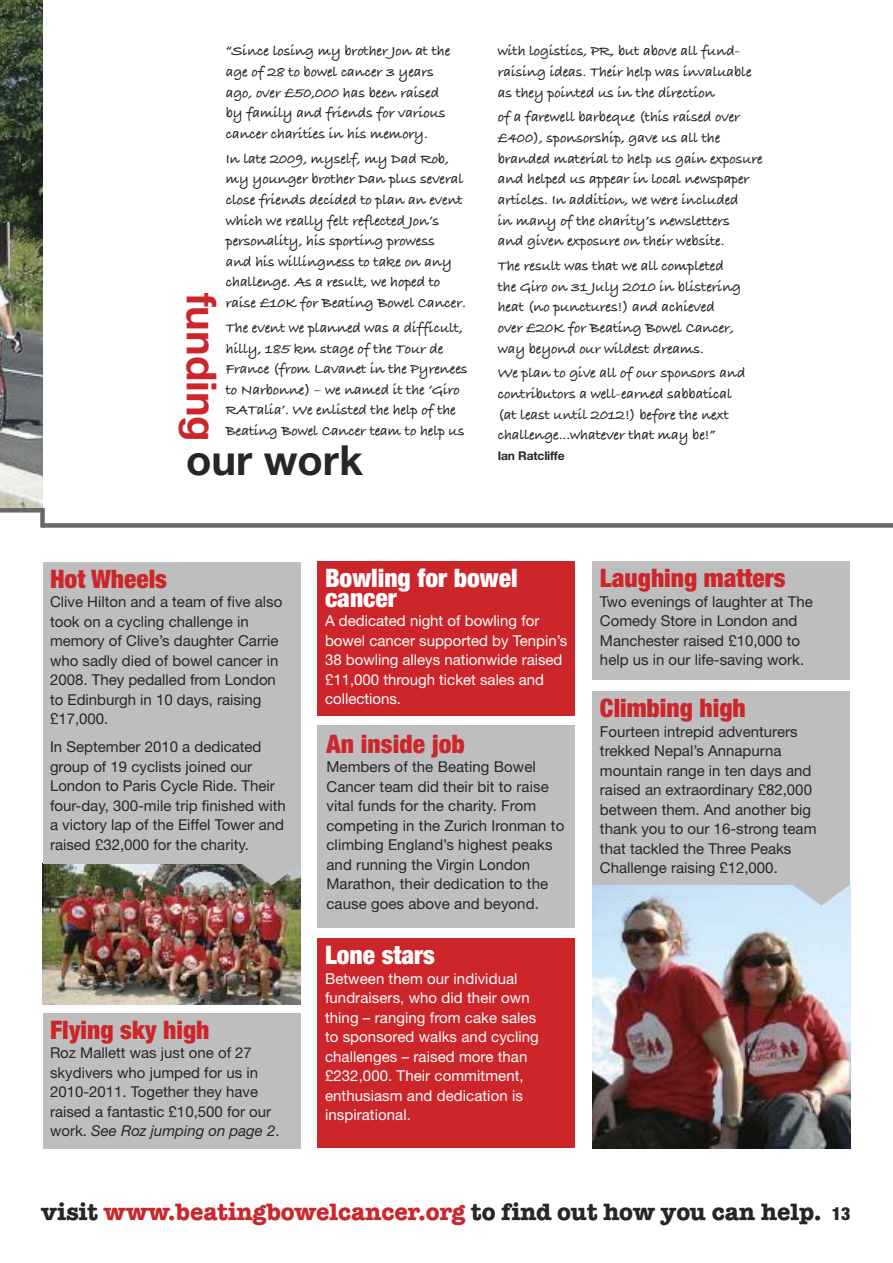
<style>
.page{position:relative;width:893px;height:1263px;background:#fff}
.page>*{position:absolute;margin:0;border:0;box-sizing:border-box;transform-origin:0 0}
.t1{font:700 41.55px "Helvetica Neue";color:#cc262b}
.t2{font:700 41.55px "Helvetica Neue";color:#272627}
.t3{font:900 condensed 25.5px "Helvetica Neue";color:#cc262b}
.t4{font:900 condensed 25.5px/19.5px "Helvetica Neue";color:#fff}
.t5{font:700 24px "American Typewriter";color:#272627}
.t6{font:15px/20.7px "Bradley Hand ITCTT Bold";letter-spacing:-.01em;color:#272627}
.t7{font:15px/19.5px "Helvetica Neue";color:#272627}
.t8{font:15px/19.5px "Helvetica Neue";letter-spacing:.005em;color:#fff}
.t9{font:700 12px "Helvetica Neue";letter-spacing:-.01em;color:#272627}
.s1{font-style:italic}
.s2{color:#cc262b}
.s3{font-family:"Helvetica Neue";font-weight:900;font-stretch:condensed;font-size:18px}
</style>
<div class="page">
<img style="left:43px;top:864px;width:257px;height:140px">
<img style="left:592px;top:884px;width:258px;height:264px">
<div style="left:43px;top:1013px;width:257px;height:135px;background:#bebebe"></div>
<div style="left:592px;top:561px;width:258px;height:119px;background:#bebebe"></div>
<div style="left:592px;top:691px;width:258px;height:193px;background:#bebebe"></div>
<div style="left:317px;top:725px;width:258px;height:203px;background:#bebebe"></div>
<div style="left:317px;top:938px;width:258px;height:210px;background:#cc262b"></div>
<div style="left:317px;top:561px;width:258px;height:154px;background:#cc262b"></div>
<img style="left:0;top:0;width:43px;height:508px">
<hr style="left:0;top:508px;width:43px;height:4px;background:#686768">
<div style="left:43px;top:523px;width:850px;height:5px;background:#686768"></div>
<div style="left:40px;top:508px;width:5px;height:20px;background:#686768"></div>
<div style="left:43px;top:562px;width:257px;height:302px;background:#bebebe"></div>
<svg style="left:242px;top:864px;width:58px;height:21px"></svg>
<svg style="left:792px;top:884px;width:58px;height:22px"></svg>
<p class="t6" style="left:226px;top:40px;width:226px">“Since losing my brother Jon at the age of 28 to bowel cancer 3 years ago, over £50,000 has been raised by family and friends for various cancer charities in his memory.</p>
<p class="t6" style="left:226px;top:147px;width:242px">In late 2009, myself, my Dad Rob, my younger brother Dan plus several close friends decided to plan an event which we really felt reflected Jon’s personality, his sporting prowess<br>and his willingness to take on any challenge. As a result, we hoped to raise £10K for Beating Bowel Cancer.</p>
<p class="t6" style="left:226px;top:317px;width:243px">The event we planned was a difficult, hilly, 185 km stage of the Tour de France (from Lavanet in the Pyrenees to Narbonne) – we named it the ‘Giro RATalia’. We enlisted the help of the Beating Bowel Cancer team to help us</p>
<h1 class="t1" style="left:216px;top:292px;width:151px;rotate:90deg">funding</h1>
<h1 class="t2" style="left:186px;top:445px;width:178px">our work</h1>
<p class="t6" style="left:498px;top:40px;width:255px">with logistics, PR, but above all fund&shy;raising ideas. Their help was invaluable as they pointed us in the direction</p>
<p class="t6" style="left:498px;top:106px;width:267px">of a farewell barbeque (this raised over £400), sponsorship, gave us all the branded material to help us gain exposure and helped us appear in local newspaper articles. In addition, we were included<br>in many of the charity’s newsletters<br>and given exposure on their website.</p>
<p class="t6" style="left:498px;top:255px;width:245px">The result was that we all completed the Giro on 31 July 2010 in blistering heat (no punctures!) and achieved over £20K for Beating Bowel Cancer, way beyond our wildest dreams.</p>
<p class="t6" style="left:498px;top:362px;width:249px">We plan to give all of our sponsors and contributors a well-earned sabbatical (at least until 2012!) before the next challenge...whatever that may be!”</p>
<p class="t9" style="left:498px;top:451px;width:68px">Ian Ratcliffe</p>
<h2 class="t3" style="left:50px;top:570px;width:119px">Hot Wheels</h2>
<p class="t7" style="left:50px;top:592px;width:234px">Clive Hilton and a team of five also took on a cycling challenge in memory of Clive’s daughter Carrie who sadly died of bowel cancer in<br>2008. They pedalled from London to Edinburgh in 10 days, raising £17,000.</p>
<p class="t7" style="left:50px;top:737px;width:237px">In September 2010 a dedicated group of 19 cyclists joined our London to Paris Cycle Ride. Their four-day, 300-mile trip finished with a victory lap of the Eiffel Tower and raised £32,000 for the charity.</p>
<h2 class="t3" style="left:50px;top:1020px;width:161px">Flying sky high</h2>
<p class="t7" style="left:50px;top:1043px;width:231px">Roz Mallett was just one of 27 skydivers who jumped for us in<br>2010-2011. Together they have raised a fantastic £10,500 for our work. <span class="s1">See Roz jumping on page 2</span>.</p>
<h2 class="t4" style="left:325px;top:570px;width:194px">Bowling for bowel cancer</h2>
<p class="t8" style="left:325px;top:611px;width:244px">A dedicated night of bowling for bowel cancer supported by Tenpin’s<br>38 bowling alleys nationwide raised £11,000 through ticket sales and collections.</p>
<h2 class="t3" style="left:326px;top:734px;width:140px">An inside job</h2>
<p class="t7" style="left:326px;top:757px;width:239px">Members of the Beating Bowel<br>Cancer team did their bit to raise vital funds for the charity. From competing in the Zurich Ironman to climbing England’s highest peaks and running the Virgin London<br>Marathon, their dedication to the cause goes above and beyond.</p>
<h2 class="t4" style="left:325px;top:947px;width:112px">Lone stars</h2>
<p class="t8" style="left:325px;top:968px;width:215px">Between them our individual fundraisers, who did their own thing – ranging from cake sales to sponsored walks and cycling challenges – raised more than £232,000. Their commitment, enthusiasm and dedication is inspirational.</p>
<h2 class="t3" style="left:600px;top:569px;width:187px">Laughing matters</h2>
<p class="t7" style="left:600px;top:591px;width:214px">Two evenings of laughter at The<br>Comedy Store in London and<br>Manchester raised £10,000 to help us in our life-saving work.</p>
<h2 class="t3" style="left:600px;top:699px;width:147px">Climbing high</h2>
<p class="t7" style="left:600px;top:721px;width:218px">Fourteen intrepid adventurers trekked Nepal’s Annapurna mountain range in ten days and raised an extraordinary £82,000 between them. And another big thank you to our 16-strong team that tackled the Three Peaks<br>Challenge raising £12,000.</p>
<h3 class="t5" style="left:41px;top:1204px;width:811px">visit <span class="s2">www.beatingbowelcancer.org</span> to find out how you can help. <span class="s3">13</span></h3>
</div>
